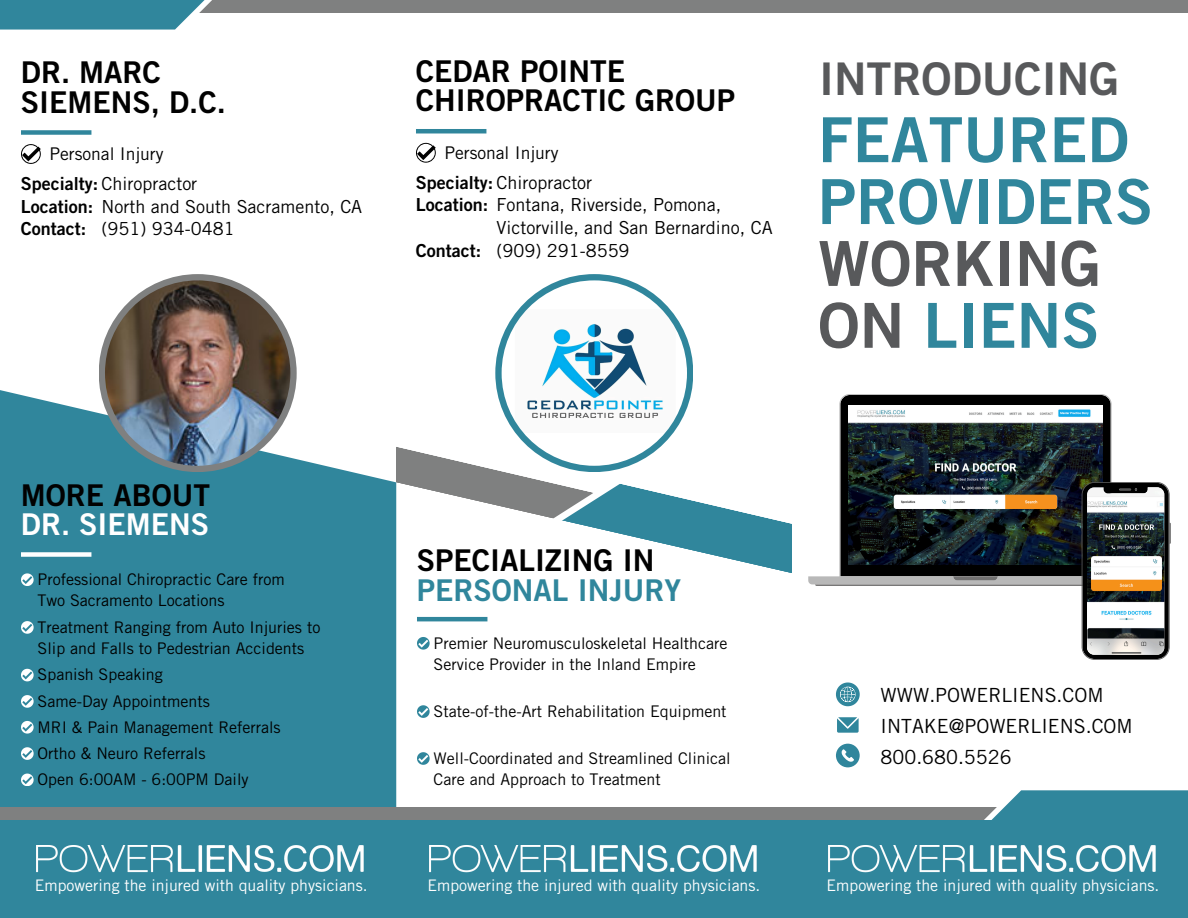
<style>
.page{position:relative;width:1188px;height:918px;background:#fff}
.page>*{position:absolute;margin:0;border:0;box-sizing:border-box;transform-origin:0 0}
.t1{font:62.1px/61.8px "Trade Gothic LT Std Bd 2";color:#30869c}
.t2{font:62.1px/61.8px "Trade Gothic LT Std Bd 2";color:#58595b}
.t3{font:45px "Trade Gothic LT Std Bd 2";color:#58595b}
.t4{font:30px/29.2px "Trade Gothic LT Std Bd 2";color:#010101}
.t5{font:30px "Trade Gothic LT Std Bd 2";color:#30869c}
.t6{font:30px "Trade Gothic LT Std Bd 2";color:#fff}
.t7{font:19.5px "Trade Gothic LT Std";color:#010101}
.t8{font:18px/22.6px "Trade Gothic LT Std";color:#010101}
.t9{font:18px/22.6px "Trade Gothic LT Std Bd 2";color:#010101}
.t10{font:17.55px "Trade Gothic LT Std";color:#010101}
.t11{font:16.05px/21.3px "Trade Gothic LT Std";color:#000}
.t12{font:15.9px "Trade Gothic LT Std";color:#fff}
.s1{font-family:"Trade Gothic LT Std Bd 2"}
.s2{color:#30869c}
</style>
<div class="page">
<svg style="left:396px;top:429px;width:188px;height:52px"></svg>
<svg style="left:396px;top:481px;width:396px;height:326px"></svg>
<svg style="left:0;top:390px;width:396px;height:417px;background:#3e8ea2"></svg>
<div style="left:0;top:807px;width:1025px;height:26px;background:#7f8080"></div>
<svg style="left:984px;top:790px;width:204px;height:30px;background:#4692a6"></svg>
<hr style="left:417px;top:617px;width:70px;height:4px;background:#30869c">
<svg style="left:417px;top:637px;width:12px;height:12px"></svg>
<div style="left:21px;top:552px;width:70px;height:5px;background:#fff"></div>
<div style="left:0;top:820px;width:1188px;height:98px;background:#30869c"></div>
<img style="left:828px;top:845px;width:328px;height:28px">
<img style="left:429px;top:845px;width:328px;height:28px">
<img style="left:37px;top:845px;width:327px;height:28px">
<hr style="left:416px;top:129px;width:70px;height:4px;background:#30869c">
<svg style="left:416px;top:143px;width:20px;height:20px"></svg>
<div style="left:99px;top:274px;width:198px;height:198px;background:#7f8080;border-radius:50%"></div>
<img style="left:105px;top:280px;width:185px;height:186px;border-radius:50%">
<div style="left:495px;top:274px;width:198px;height:198px;background:#30869c;border-radius:50%"></div>
<img style="left:502px;top:280px;width:185px;height:186px;border-radius:50%">
<div style="left:172px;top:0;width:1016px;height:13px;background:#7f8080"></div>
<svg style="left:0;top:0;width:212px;height:30px;background:#4692a6"></svg>
<svg style="left:417px;top:705px;width:12px;height:13px"></svg>
<svg style="left:417px;top:752px;width:12px;height:13px"></svg>
<div style="left:21px;top:130px;width:70px;height:5px;background:#30869c"></div>
<svg style="left:21px;top:144px;width:20px;height:20px"></svg>
<svg style="left:808px;top:394px;width:304px;height:190px"></svg>
<img style="left:849px;top:406px;width:253px;height:76px">
<svg style="left:815px;top:482px;width:356px;height:178px"></svg>
<svg style="left:837px;top:717px;width:21px;height:16px"></svg>
<svg style="left:836px;top:683px;width:24px;height:23px"></svg>
<svg style="left:836px;top:744px;width:24px;height:23px"></svg>
<svg style="left:21px;top:774px;width:12px;height:12px"></svg>
<svg style="left:21px;top:695px;width:12px;height:12px"></svg>
<svg style="left:21px;top:721px;width:12px;height:12px"></svg>
<svg style="left:21px;top:573px;width:12px;height:13px"></svg>
<svg style="left:21px;top:621px;width:12px;height:12px"></svg>
<svg style="left:21px;top:669px;width:12px;height:12px"></svg>
<svg style="left:21px;top:747px;width:12px;height:13px"></svg>
<h3 class="t4" style="left:21px;top:62px;width:206px">DR. MARC<br>SIEMENS, D.C.</h3>
<p class="t10" style="left:49px;top:148px;width:116px">Personal Injury</p>
<p class="t8" style="left:102px;top:175px;width:262px;text-indent:-81px"><span class="s1">Specialty:</span> Chiropractor<br>North and South Sacramento, CA (951) 934-0481</p>
<p class="t9" style="left:21px;top:197px;width:74px">Location:<br>Contact:</p>
<h3 class="t4" style="left:21px;top:485px;width:191px">MORE ABOUT</h3>
<h3 class="t6" style="left:21px;top:514px;width:190px">DR. SIEMENS</h3>
<p class="t11" style="left:38px;top:571px;width:249px">Professional Chiropractic Care from<br>Two Sacramento Locations</p>
<p class="t11" style="left:38px;top:618px;width:284px">Treatment Ranging from Auto Injuries to<br>Slip and Falls to Pedestrian Accidents</p>
<p class="t11" style="left:38px;top:666px;width:127px">Spanish Speaking</p>
<p class="t11" style="left:38px;top:690px;width:245px;line-height:26.2px">Same-Day Appointments<br>MRI &amp; Pain Management Referrals</p>
<p class="t11" style="left:38px;top:745px;width:169px">Ortho &amp; Neuro Referrals</p>
<p class="t11" style="left:38px;top:771px;width:213px">Open 6:00AM - 6:00PM Daily</p>
<h3 class="t4" style="left:416px;top:61px;width:321px">CEDAR POINTE<br>CHIROPRACTIC GROUP</h3>
<p class="t10" style="left:444px;top:146px;width:116px">Personal Injury</p>
<p class="t8" style="left:497px;top:173px;width:278px;text-indent:-81px"><span class="s1">Specialty:</span> Chiropractor<br>Fontana, Riverside, Pomona,<br>Victorville, and San Bernardino, CA (909) 291-8559</p>
<p class="t9" style="left:416px;top:196px;width:74px">Location:</p>
<p class="t9" style="left:416px;top:241px;width:67px">Contact:</p>
<h2 class="t3" style="left:819px;top:62px;width:302px">INTRODUCING</h2>
<h1 class="t1" style="left:818px;top:117px;width:336px">FEATURED<br>PROVIDERS</h1>
<h1 class="t2" style="left:818px;top:241px;width:285px">WORKING<br>ON <span class="s2">LIENS</span></h1>
<h3 class="t4" style="left:417px;top:550px;width:239px">SPECIALIZING IN</h3>
<h3 class="t5" style="left:417px;top:579px;width:266px">PERSONAL INJURY</h3>
<p class="t11" style="left:434px;top:635px;width:295px">Premier Neuromusculoskeletal Healthcare<br>Service Provider in the Inland Empire</p>
<p class="t11" style="left:434px;top:703px;width:295px">State-of-the-Art Rehabilitation Equipment</p>
<p class="t11" style="left:434px;top:750px;width:299px">Well-Coordinated and Streamlined Clinical<br>Care and Approach to Treatment</p>
<p class="t7" style="left:881px;top:688px;width:225px">WWW.POWERLIENS.COM</p>
<p class="t7" style="left:881px;top:719px;width:254px">INTAKE@POWERLIENS.COM</p>
<p class="t7" style="left:881px;top:750px;width:133px">800.680.5526</p>
<p class="t12" style="left:35px;top:879px;width:334px">Empowering the injured with quality physicians.</p>
<p class="t12" style="left:428px;top:879px;width:334px">Empowering the injured with quality physicians.</p>
<p class="t12" style="left:827px;top:879px;width:334px">Empowering the injured with quality physicians.</p>
</div>
